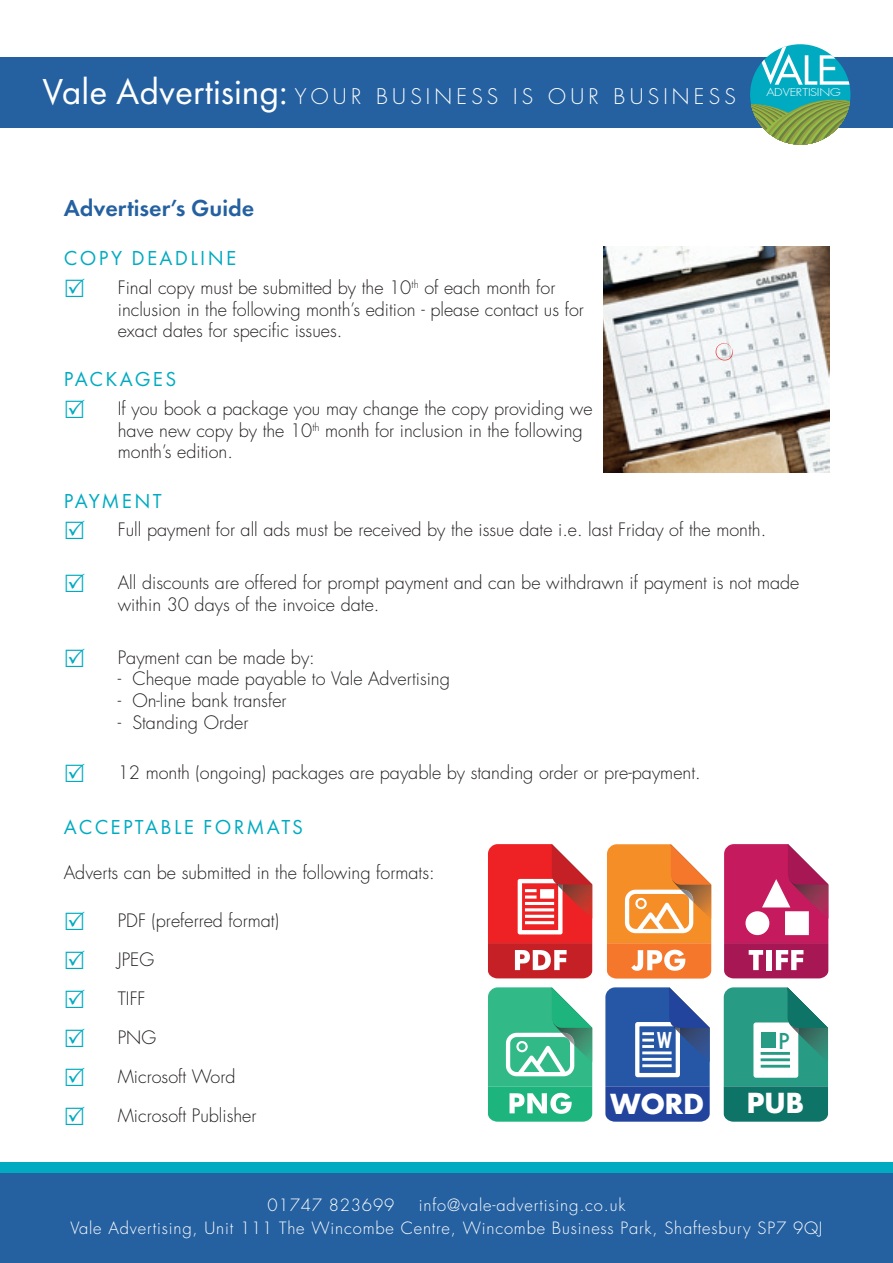
<style>
.page{position:relative;width:893px;height:1263px;background:#fff}
.page>*{position:absolute;margin:0;border:0;box-sizing:border-box;transform-origin:0 0}
.t1{font:37.5px "Futura PT";color:#fff}
.t2{font:700 30.3px "Futura PT";letter-spacing:-.02em;color:#fff}
.t3{font:600 24px "Futura PT";color:#2561a1}
.t4{font:700 24px "Futura PT";color:#fff;scale:.6 1}
.t5{font:500 24px "Futura PT";color:#289b84}
.t6{font:21px "Futura PT";letter-spacing:.11em;color:#00abc1}
.t7{font:300 21px "Futura Std";letter-spacing:.2em;color:#fff}
.t8{font:300 18px/21.6px "Futura Std";color:#231f20}
.t9{font:300 16.5px/22.5px "Futura Std";letter-spacing:.05em;color:#fff}
.t10{font:300 10.65px "Futura";letter-spacing:-.02em;color:#fff;scale:1.22 1}
</style>
<div class="page">
<div style="left:0;top:1167px;width:893px;height:96px;background:#2561a1"></div>
<div style="left:0;top:1162px;width:893px;height:10px;background:#00abc1"></div>
<div style="left:1px;top:58px;width:892px;height:70px;background:#2561a1"></div>
<div style="left:750px;top:44px;width:100px;height:101px;background:#00abc1;border-radius:50%"></div>
<svg style="left:751px;top:100px;width:99px;height:45px"></svg>
<svg style="left:758px;top:44px;width:92px;height:41px"></svg>
<img style="left:604px;top:247px;width:225px;height:225px">
<svg style="left:716px;top:343px;width:17px;height:18px"></svg>
<svg style="left:607px;top:844px;width:104px;height:134px"></svg>
<img style="left:592px;top:884px;width:1px;height:34px">
<svg style="left:488px;top:844px;width:104px;height:134px"></svg>
<svg style="left:724px;top:844px;width:104px;height:134px"></svg>
<svg style="left:488px;top:987px;width:104px;height:135px"></svg>
<svg style="left:605px;top:987px;width:105px;height:135px;background:#466aae"></svg>
<img style="left:828px;top:1028px;width:1px;height:34px">
<svg style="left:724px;top:987px;width:104px;height:135px"></svg>
<h1 class="t1" style="left:43px;top:69px;width:247px">Vale Advertising:</h1>
<p class="t10" style="left:766px;top:86px;width:62px">ADVERTISING</p>
<p class="t7" style="left:295px;top:84px;width:442px">YOUR BUSINESS IS OUR BUSINESS</p>
<h3 class="t3" style="left:64px;top:193px;width:192px">Advertiser’s Guide</h3>
<p class="t6" style="left:64px;top:246px;width:174px">COPY DEADLINE</p>
<p class="t8" style="left:118px;top:277px;width:468px">Final copy must be submitted by the 10<sup>th</sup> of each month for inclusion in the following month’s edition - please contact us for exact dates for specific issues.</p>
<p class="t6" style="left:64px;top:367px;width:114px">PACKAGES</p>
<p class="t8" style="left:118px;top:398px;width:476px">If you book a package you may change the copy providing we have new copy by the 10<sup>th</sup> month for inclusion in the following month’s edition.</p>
<p class="t6" style="left:64px;top:488px;width:99px">PAYMENT</p>
<p class="t8" style="left:118px;top:520px;width:650px">Full payment for all ads must be received by the issue date i.e. last Friday of the month.</p>
<p class="t8" style="left:118px;top:572px;width:683px">All discounts are offered for prompt payment and can be withdrawn if payment is not made within 30 days of the invoice date.</p>
<p class="t8" style="left:118px;top:647px;width:199px">Payment can be made by:</p>
<p class="t8" style="left:118px;top:668px;width:334px">- Cheque made payable to Vale Advertising</p>
<p class="t8" style="left:118px;top:690px;width:170px">- On-line bank transfer</p>
<p class="t8" style="left:118px;top:712px;width:132px">- Standing Order</p>
<p class="t8" style="left:118px;top:762px;width:584px">12 month (ongoing) packages are payable by standing order or pre-payment.</p>
<p class="t6" style="left:64px;top:815px;width:241px">ACCEPTABLE FORMATS</p>
<p class="t8" style="left:64px;top:862px;width:372px">Adverts can be submitted in the following formats:</p>
<p class="t8" style="left:118px;top:902px;width:163px;line-height:39px">PDF (preferred format)<br>JPEG<br>TIFF<br>PNG<br>Microsoft Word<br>Microsoft Publisher</p>
<h3 class="t4" style="left:657px;top:1024px;width:26px">W</h3>
<h3 class="t5" style="left:778px;top:1026px;width:13px">P</h3>
<h2 class="t2" style="left:610px;top:1084px;width:96px">WORD</h2>
<h2 class="t2" style="left:747px;top:1083px;width:59px">PUB</h2>
<p class="t9" style="left:70px;top:1194px;width:754px;text-indent:348px">info@vale-advertising.co.uk<br>Vale Advertising, Unit 111 The Wincombe Centre, Wincombe Business Park, Shaftesbury SP7 9QJ</p>
<p class="t9" style="left:268px;top:1194px;width:128px">01747 823699</p>
</div>
